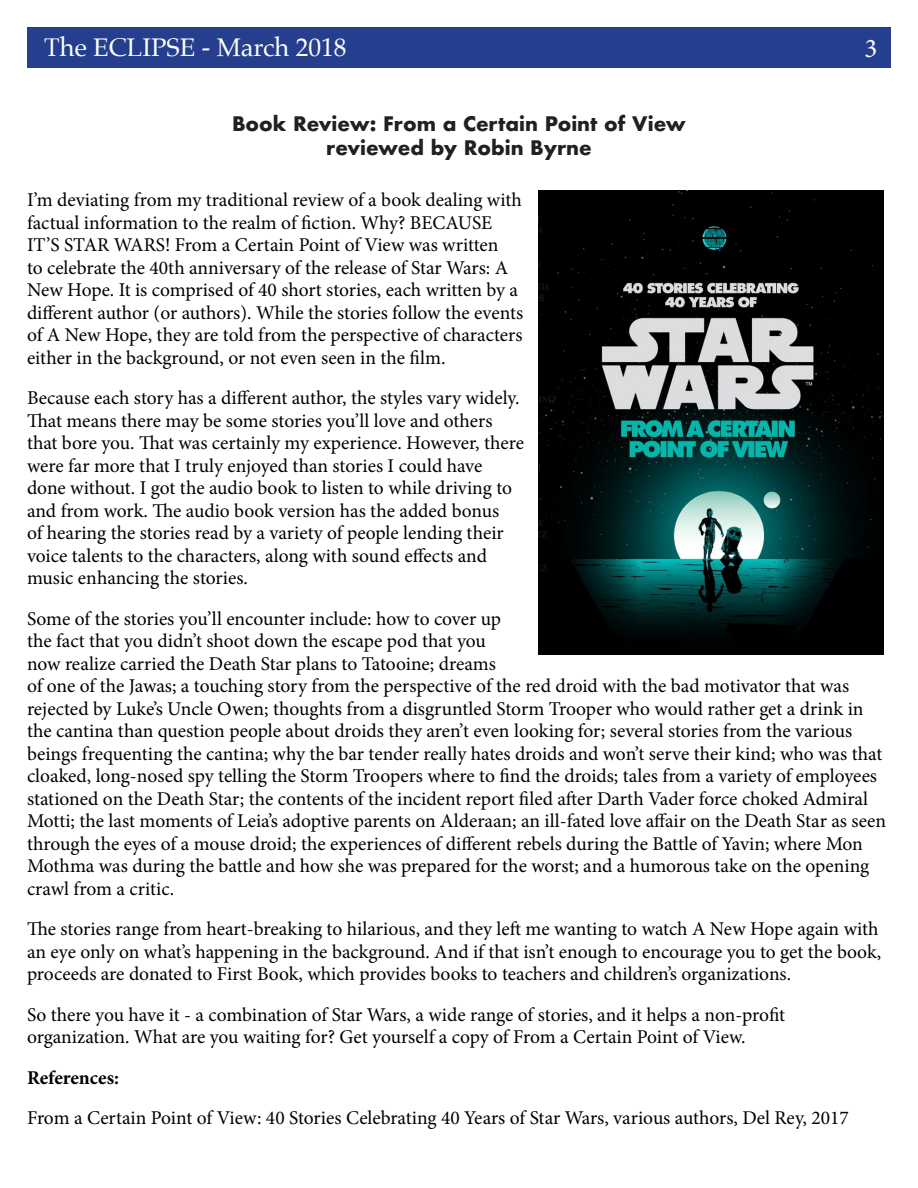
<style>
.page{position:relative;width:918px;height:1188px;background:#fff}
.page>*{position:absolute;margin:0;border:0;box-sizing:border-box;transform-origin:0 0}
.t1{font:27px "Minion Pro";color:#fff}
.t2{font:25.5px "Palatino";color:#fff}
.t3{font:19.5px/22.5px "Minion Pro";letter-spacing:-.005em;color:#000}
.t4{font:700 19.5px/24px "Futura";color:#231f20;text-align:center}
.t5{font:700 19.5px "Minion Pro";letter-spacing:-.005em;color:#000}
</style>
<div class="page">
<div style="left:27px;top:27px;width:864px;height:41px;background:#253f8e"></div>
<img style="left:539px;top:190px;width:345px;height:465px">
<h2 class="t2" style="left:44px;top:35px;width:304px">The ECLIPSE - March 2018</h2>
<h1 class="t1" style="left:865px;top:31px;width:14px">3</h1>
<p class="t4" style="left:232px;top:111px;width:455px">Book Review: From a Certain Point of View reviewed by Robin Byrne</p>
<p class="t3" style="left:27px;top:189px;width:498px">I’m deviating from my traditional review of a book dealing with factual information to the realm of fiction. Why? BECAUSE IT’S STAR WARS! From a Certain Point of View was written<br>to celebrate the 40th anniversary of the release of Star Wars: A New Hope. It is comprised of 40 short stories, each written by a different author (or authors). While the stories follow the events of A New Hope, they are told from the perspective of characters either in the background, or not even seen in the film.</p>
<p class="t3" style="left:27px;top:387px;width:499px">Because each story has a different author, the styles vary widely.<br>That means there may be some stories you’ll love and others that bore you. That was certainly my experience. However, there were far more that I truly enjoyed than stories I could have done without. I got the audio book to listen to while driving to and from work. The audio book version has the added bonus<br>of hearing the stories read by a variety of people lending their voice talents to the characters, along with sound effects and music enhancing the stories.</p>
<p class="t3" style="left:27px;top:608px;width:861px">Some of the stories you’ll encounter include: how to cover up<br>the fact that you didn’t shoot down the escape pod that you<br>now realize carried the Death Star plans to Tatooine; dreams<br>of one of the Jawas; a touching story from the perspective of the red droid with the bad motivator that was rejected by Luke’s Uncle Owen; thoughts from a disgruntled Storm Trooper who would rather get a drink in the cantina than question people about droids they aren’t even looking for; several stories from the various beings frequenting the cantina; why the bar tender really hates droids and won’t serve their kind; who was that cloaked, long-nosed spy telling the Storm Troopers where to find the droids; tales from a variety of employees stationed on the Death Star; the contents of the incident report filed after Darth Vader force choked Admiral Motti; the last moments of Leia’s adoptive parents on Alderaan; an ill-fated love affair on the Death Star as seen through the eyes of a mouse droid; the experiences of different rebels during the Battle of Yavin; where Mon Mothma was during the battle and how she was prepared for the worst; and a humorous take on the opening crawl from a critic.</p>
<p class="t3" style="left:27px;top:918px;width:856px">The stories range from heart-breaking to hilarious, and they left me wanting to watch A New Hope again with an eye only on what’s happening in the background. And if that isn’t enough to encourage you to get the book, proceeds are donated to First Book, which provides books to teachers and children’s organizations.</p>
<p class="t3" style="left:27px;top:1004px;width:760px">So there you have it - a combination of Star Wars, a wide range of stories, and it helps a non-profit organization. What are you waiting for? Get yourself a copy of From a Certain Point of View.</p>
<p class="t5" style="left:27px;top:1064px;width:94px">References:</p>
<p class="t3" style="left:27px;top:1107px;width:823px">From a Certain Point of View: 40 Stories Celebrating 40 Years of Star Wars, various authors, Del Rey, 2017</p>
</div>
